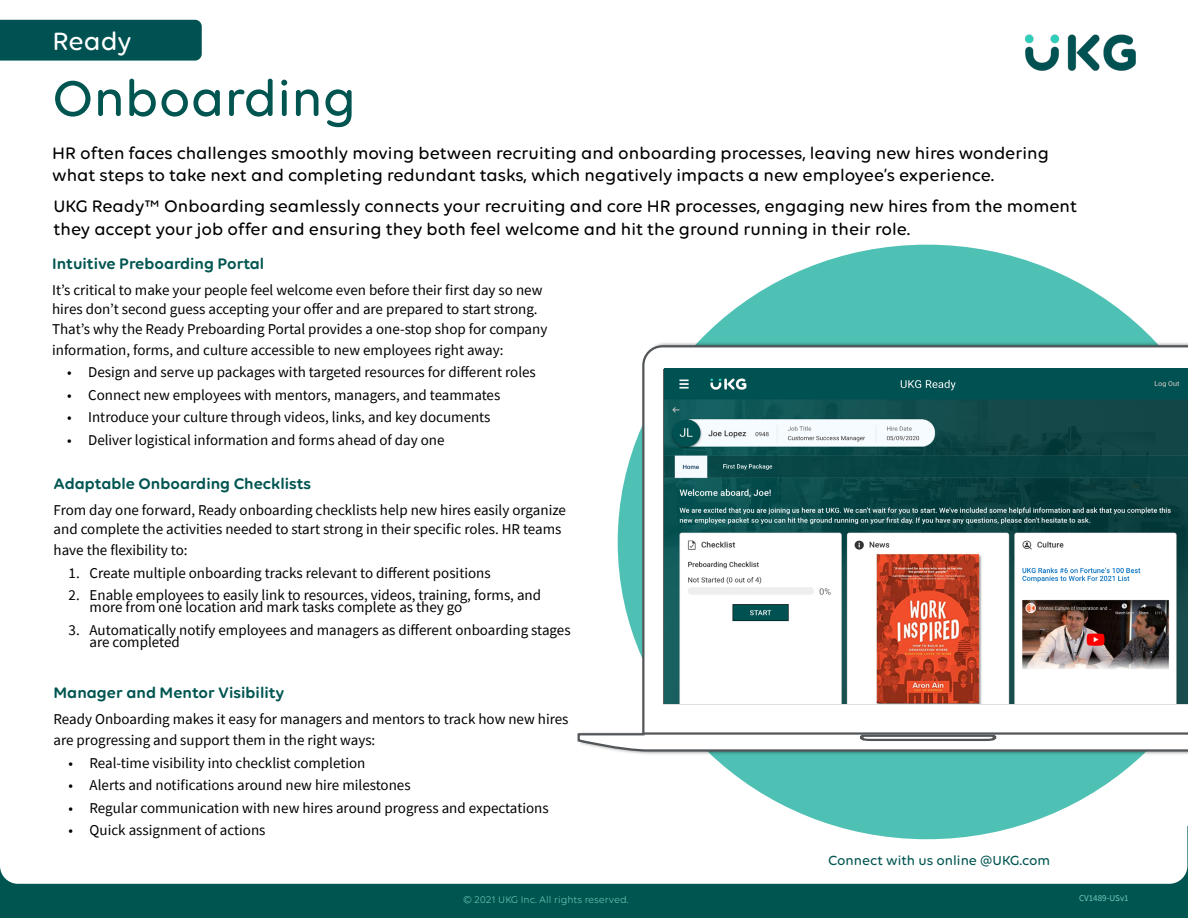
<style>
.page{position:relative;width:1188px;height:918px;background:#fff}
.page>*{position:absolute;margin:0;border:0;box-sizing:border-box;transform-origin:0 0}
.t1{font:500 54px "Volte Rounded";color:#005551}
.t2{font:500 27px "Volte Rounded";color:#fff}
.t3{font:500 18px/22.5px "Volte Rounded";color:#000}
.t4{font:600 16.5px "Volte Rounded";color:#005551}
.t5{font:15px/19.5px "Source Sans Pro";color:#000}
.t6{font:500 14.25px "Volte Rounded";color:#005551}
.t7{font:10.5px "Volte Rounded";color:#6cc7b4}
.t8{font:9px "Source Sans Pro";color:#76c9b9}
</style>
<div class="page">
<div style="left:1px;top:826px;width:1187px;height:92px;background:#005551"></div>
<div style="left:0;top:826px;width:1187px;height:58px;background:#fff"></div>
<img style="left:1025px;top:34px;width:111px;height:37px">
<svg style="left:618px;top:245px;width:570px;height:594px;fill:#4ec1b4"></svg>
<svg style="left:577px;top:344px;width:611px;height:409px"></svg>
<hr style="left:643px;top:732px;width:545px;height:3px;background:#535659">
<img style="left:664px;top:368px;width:524px;height:335px">
<div style="left:0;top:20px;width:202px;height:41px;background:#005151"></div>
<h2 class="t2" style="left:53px;top:26px;width:81px">Ready</h2>
<h1 class="t1" style="left:52px;top:67px;width:306px">Onboarding</h1>
<p class="t3" style="left:52px;top:141px;width:998px">HR often faces challenges smoothly moving between recruiting and onboarding processes, leaving new hires wondering what steps to take next and completing redundant tasks, which negatively impacts a new employee’s experience.</p>
<p class="t3" style="left:54px;top:195px;width:1025px">UKG Ready™ Onboarding seamlessly connects your recruiting and core HR processes, engaging new hires from the moment they accept your job offer and ensuring they both feel welcome and hit the ground running in their role.</p>
<p class="t4" style="left:52px;top:253px;width:214px">Intuitive Preboarding Portal</p>
<p class="t5" style="left:52px;top:280px;width:497px">It’s critical to make your people feel welcome even before their first day so new hires don’t second guess accepting your offer and are prepared to start strong.<br>That’s why the Ready Preboarding Portal provides a one-stop shop for company</p>
<p class="t5" style="left:52px;top:340px;width:453px">information, forms, and culture accessible to new employees right away:</p>
<p class="t5" style="left:67px;top:362px;width:470px">• Design and serve up packages with targeted resources for different roles</p>
<p class="t5" style="left:67px;top:385px;width:435px">• Connect new employees with mentors, managers, and teammates</p>
<p class="t5" style="left:67px;top:407px;width:425px">• Introduce your culture through videos, links, and key documents</p>
<p class="t5" style="left:67px;top:430px;width:379px">• Deliver logistical information and forms ahead of day one</p>
<p class="t4" style="left:54px;top:473px;width:259px">Adaptable Onboarding Checklists</p>
<p class="t5" style="left:54px;top:500px;width:514px">From day one forward, Ready onboarding checklists help new hires easily organize and complete the activities needed to start strong in their specific roles. HR teams</p>
<p class="t5" style="left:54px;top:540px;width:135px">have the flexibility to:</p>
<p class="t5" style="left:69px;top:563px;width:424px">1. Create multiple onboarding tracks relevant to different positions</p>
<p class="t5" style="left:90px;top:589px;width:453px;line-height:12px;text-indent:-21px">2. Enable employees to easily link to resources, videos, training, forms, and more from one location and mark tasks complete as they go</p>
<p class="t5" style="left:90px;top:624px;width:483px;line-height:12px;text-indent:-21px">3. Automatically notify employees and managers as different onboarding stages are completed</p>
<p class="t4" style="left:54px;top:683px;width:232px">Manager and Mentor Visibility</p>
<p class="t5" style="left:54px;top:709px;width:516px;line-height:21px">Ready Onboarding makes it easy for managers and mentors to track how new hires are progressing and support them in the right ways:</p>
<p class="t5" style="left:69px;top:753px;width:298px">• Real-time visibility into checklist completion</p>
<p class="t5" style="left:69px;top:775px;width:344px">• Alerts and notifications around new hire milestones</p>
<p class="t5" style="left:69px;top:798px;width:482px">• Regular communication with new hires around progress and expectations</p>
<p class="t5" style="left:69px;top:820px;width:198px">• Quick assignment of actions</p>
<p class="t6" style="left:828px;top:852px;width:223px">Connect with us online @UKG.com</p>
<p class="t7" style="left:463px;top:894px;width:167px">© 2021 UKG Inc. All rights reserved.</p>
<p class="t8" style="left:1079px;top:892px;width:51px">CV1489-USv1</p>
</div>
